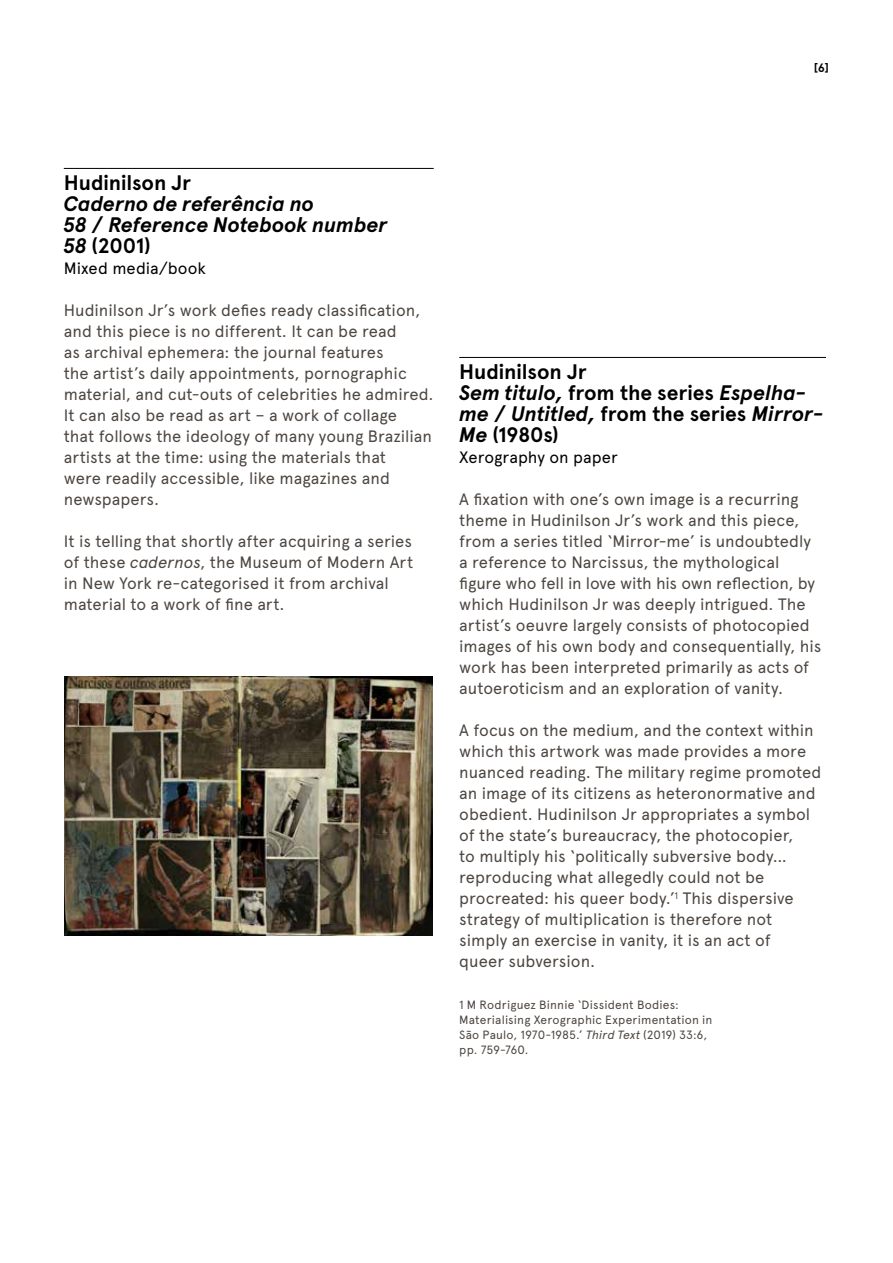
<style>
.page{position:relative;width:893px;height:1263px;background:#fff}
.page>*{position:absolute;margin:0;border:0;box-sizing:border-box;transform-origin:0 0}
.t1{font:700 21px/21px "Apercu Pro";letter-spacing:-.005em;color:#000}
.t2{font:italic 700 21px/21px "Apercu Pro";letter-spacing:-.01em;color:#000}
.t3{font:16.5px/21px "Apercu Pro";color:#4d4641}
.t4{font:16.5px "Apercu Pro";letter-spacing:.005em;color:#000}
.t5{font:12px/15px "Apercu Pro";letter-spacing:.015em;color:#4d4641}
.t6{font:700 12px "Apercu Pro";color:#000}
.s1{font-style:normal}
.s2{font-style:italic}
</style>
<div class="page">
<hr style="left:64px;top:168px;width:370px;height:1px;background:#000">
<hr style="left:459px;top:357px;width:367px;height:1px;background:#000">
<img style="left:65px;top:676px;width:368px;height:259px">
<p class="t6" style="left:814px;top:59px;width:17px">[6]</p>
<p class="t1" style="left:64px;top:172px;width:129px">Hudinilson Jr</p>
<p class="t2" style="left:64px;top:193px;width:326px">Caderno de referência no<br>58 <span class="s1">/</span> Reference Notebook number<br>58 <span class="s1">(2001)</span></p>
<p class="t4" style="left:64px;top:256px;width:144px">Mixed media/book</p>
<p class="t3" style="left:64px;top:299px;width:371px">Hudinilson Jr’s work defies ready classification, and this piece is no different. It can be read<br>as archival ephemera: the journal features<br>the artist’s daily appointments, pornographic material, and cut-outs of celebrities he admired.<br>It can also be read as art – a work of collage<br>that follows the ideology of many young Brazilian artists at the time: using the materials that<br>were readily accessible, like magazines and newspapers.</p>
<p class="t3" style="left:64px;top:530px;width:351px">It is telling that shortly after acquiring a series of these <span class="s2">cadernos</span>, the Museum of Modern Art in New York re-categorised it from archival material to a work of fine art.</p>
<p class="t1" style="left:459px;top:361px;width:366px">Hudinilson Jr<br><span class="s2">Sem titulo,</span> from the series <span class="s2">Espelha&shy;me</span> / <span class="s2">Untitled,</span> from the series <span class="s2">Mirror-<br>Me</span> (1980s)</p>
<p class="t4" style="left:459px;top:445px;width:160px">Xerography on paper</p>
<p class="t3" style="left:459px;top:488px;width:364px">A fixation with one’s own image is a recurring theme in Hudinilson Jr’s work and this piece, from a series titled ‘Mirror-me’ is undoubtedly a reference to Narcissus, the mythological figure who fell in love with his own reflection, by which Hudinilson Jr was deeply intrigued. The artist’s oeuvre largely consists of photocopied images of his own body and consequentially, his work has been interpreted primarily as acts of autoeroticism and an exploration of vanity.</p>
<p class="t3" style="left:459px;top:719px;width:364px">A focus on the medium, and the context within which this artwork was made provides a more nuanced reading. The military regime promoted an image of its citizens as heteronormative and obedient. Hudinilson Jr appropriates a symbol of the state’s bureaucracy, the photocopier,<br>to multiply his ‘politically subversive body... reproducing what allegedly could not be procreated: his queer body.’<sup>1</sup> This dispersive strategy of multiplication is therefore not simply an exercise in vanity, it is an act of<br>queer subversion.</p>
<p class="t5" style="left:459px;top:997px;width:255px">1 M Rodriguez Binnie ‘Dissident Bodies:<br>Materialising Xerographic Experimentation in São Paulo, 1970-1985.’ <span class="s2">Third Text</span> (2019) 33:6, pp. 759-760.</p>
</div>
